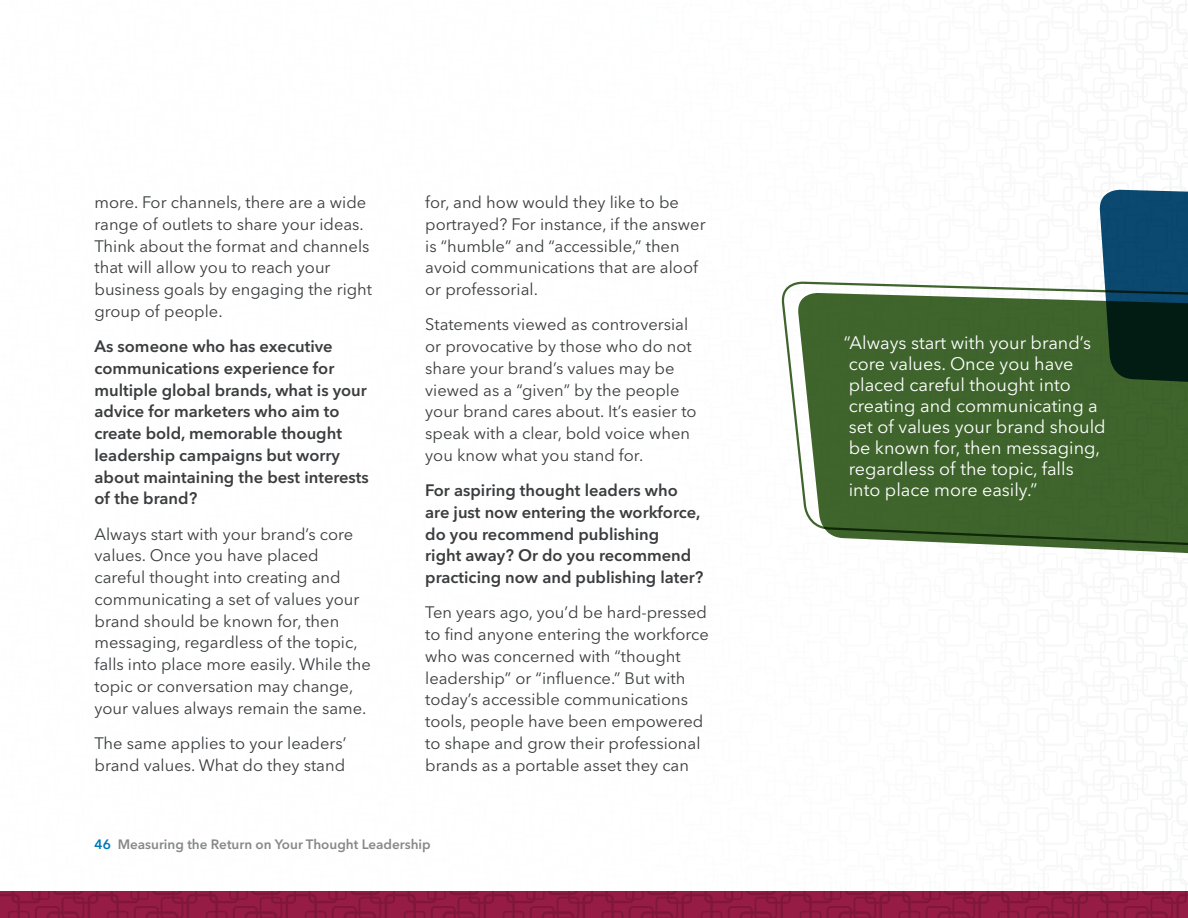
<style>
.page{position:relative;width:1188px;height:918px;background:#fff}
.page>*{position:absolute;margin:0;border:0;box-sizing:border-box;transform-origin:0 0}
.Callout{font:18px/21px "Avenir Next LT Pro";color:#fff}
.Body{font:16.5px/21.8px "Avenir Next LT Pro";color:#3a3c3e}
.Body-2{font:600 16.5px/21.8px "Avenir Next LT Pro";color:#3a3c3e}
.t1{font:600 13.5px "Avenir Next LT Pro";color:#86888a}
.s1{color:#0077b5}
</style>
<div class="page">
<svg style="left:0;top:891px;width:1188px;height:27px;background:#8f1942"></svg>
<svg style="left:781px;top:281px;width:317px;height:152px"></svg>
<svg style="left:796px;top:292px;width:392px;height:262px;background:#4e713e"></svg>
<svg style="left:1098px;top:189px;width:90px;height:200px;background:#16424e"></svg>
<p class="Body" style="left:94px;top:191px;width:279px">more. For channels, there are a wide range of outlets to share your ideas.<br>Think about the format and channels that will allow you to reach your business goals by engaging the right group of people.</p>
<p class="Body-2" style="left:94px;top:335px;width:276px">As someone who has executive communications experience for multiple global brands, what is your advice for marketers who aim to create bold, memorable thought leadership campaigns but worry about maintaining the best interests of the brand?</p>
<p class="Body" style="left:94px;top:523px;width:278px">Always start with your brand’s core values. Once you have placed careful thought into creating and communicating a set of values your brand should be known for, then messaging, regardless of the topic, falls into place more easily. While the topic or conversation may change, your values always remain the same.</p>
<p class="Body" style="left:94px;top:732px;width:253px">The same applies to your leaders’ brand values. What do they stand</p>
<p class="Body" style="left:425px;top:191px;width:282px">for, and how would they like to be portrayed? For instance, if the answer is “humble” and “accessible,” then avoid communications that are aloof or professorial.</p>
<p class="Body" style="left:425px;top:314px;width:273px">Statements viewed as controversial or provocative by those who do not share your brand’s values may be viewed as a “given” by the people your brand cares about. It’s easier to speak with a clear, bold voice when you know what you stand for.</p>
<p class="Body-2" style="left:425px;top:479px;width:280px">For aspiring thought leaders who are just now entering the workforce, do you recommend publishing<br>right away? Or do you recommend practicing now and publishing later?</p>
<p class="Body" style="left:425px;top:602px;width:285px">Ten years ago, you’d be hard-pressed to find anyone entering the workforce who was concerned with “thought leadership” or “influence.” But with today’s accessible communications tools, people have been empowered to shape and grow their professional brands as a portable asset they can</p>
<p class="t1" style="left:94px;top:836px;width:338px"><span class="s1">46</span> Measuring the Return on Your Thought Leadership</p>
<p class="Callout" style="left:844px;top:332px;width:263px">“Always start with your brand’s core values. Once you have placed careful thought into creating and communicating a set of values your brand should be known for, then messaging, regardless of the topic, falls<br>into place more easily.”</p>
</div>
